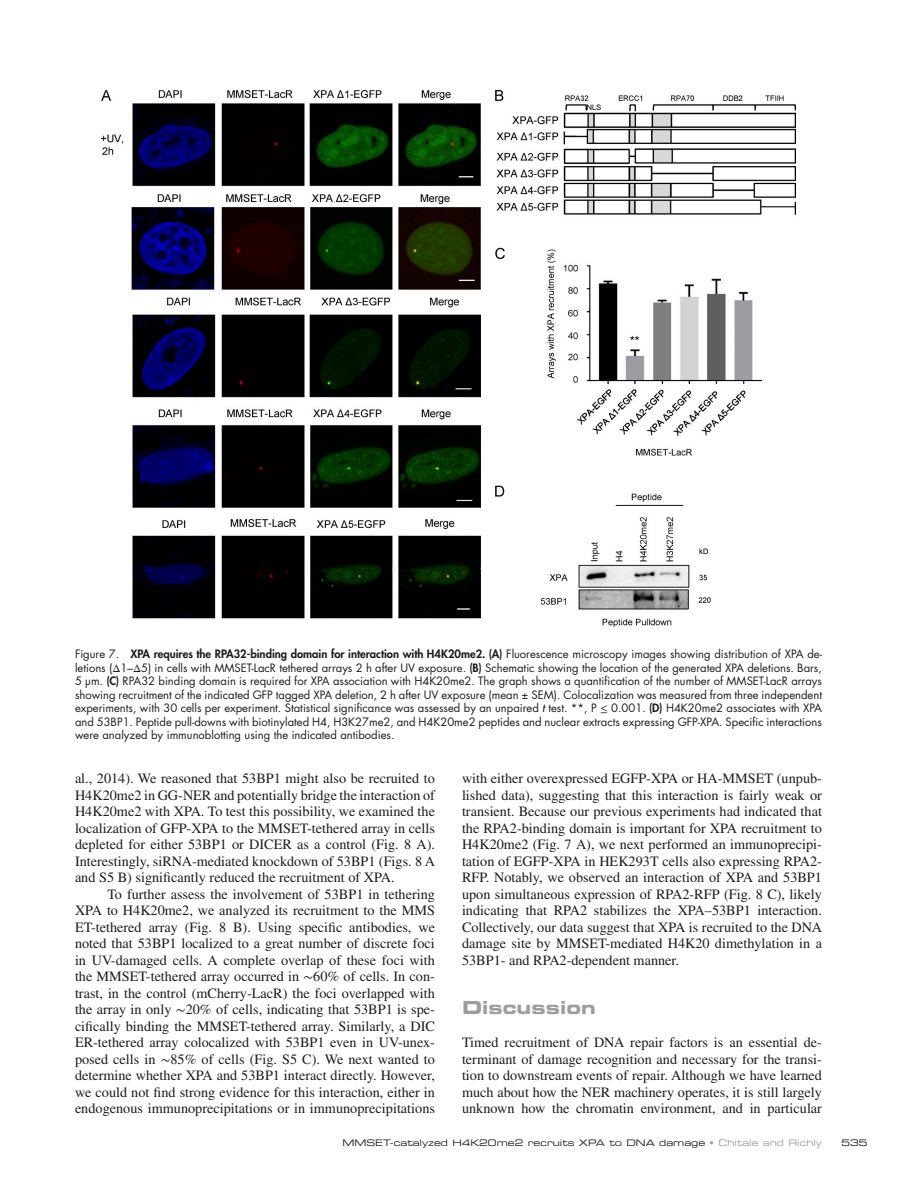
<style>
.page{position:relative;width:918px;height:1188px;background:#fff}
.page>*{position:absolute;margin:0;border:0;box-sizing:border-box;transform-origin:0 0}
.t1{font:18px "Eurostile LT Std Bold Ex 2";letter-spacing:.005em;color:#9d9d9d}
.t2{font:14.25px/16.5px "Times LT Std";color:#1d1d1b;text-align:justify}
.t3{font:11.25px/13.5px "Futura Std";color:#1d1d1b;text-align:justify}
.t4{font:9px "Eurostile LT Std Ex 2";color:#1d1d1b}
.s1{font-weight:800}
.s2{font-family:"STIX General"}
.s3{font-weight:500;font-style:italic}
.s4{color:#9d9d9d}
</style>
<div class="page">
<img style="left:101px;top:90px;width:695px;height:537px">
<p class="t3" style="left:75px;top:647px;width:749px">Figure 7. <span class="s1">XPA requires the RPA32-binding domain for interaction with H4K20me2. (A)</span> Fluorescence microscopy images showing distribution of XPA de&shy;letions (<span class="s2">Δ</span>1–<span class="s2">Δ</span>5) in cells with MMSET-LacR tethered arrays 2 h after UV exposure. <span class="s1">(B)</span> Schematic showing the location of the generated XPA deletions. Bars, 5 µm. <span class="s1">(C)</span> RPA32 binding domain is required for XPA association with H4K20me2. The graph shows a quantification of the number of MMSET-LacR arrays showing recruitment of the indicated GFP tagged XPA deletion, 2 h after UV exposure (mean ± SEM). Colocalization was measured from three independent experiments, with 30 cells per experiment. Statistical significance was assessed by an unpaired <span class="s3">t</span> test. **, P <span class="s2">≤</span> 0.001. <span class="s1">(D)</span> H4K20me2 associates with XPA and 53BP1. Peptide pull-downs with biotinylated H4, H3K27me2, and H4K20me2 peptides and nuclear extracts expressing GFP-XPA. Specific interactions were analyzed by immunoblotting using the indicated antibodies.</p>
<p class="t2" style="left:75px;top:770px;width:362px">al., 2014). We reasoned that 53BP1 might also be recruited to H4K20me2 in GG-NER and potentially bridge the interaction of H4K20me2 with XPA. To test this possibility, we examined the localization of GFP-XPA to the MMSET-tethered array in cells depleted for either 53BP1 or DICER as a control (Fig. 8 A).<br>Interestingly, siRNA-mediated knockdown of 53BP1 (Figs. 8 A and S5 B) significantly reduced the recruitment of XPA.</p>
<p class="t2" style="left:75px;top:885px;width:362px;text-indent:32px">To further assess the involvement of 53BP1 in tethering XPA to H4K20me2, we analyzed its recruitment to the MMS ET-tethered array (Fig. 8 B). Using specific antibodies, we noted that 53BP1 localized to a great number of discrete foci in UV-damaged cells. A complete overlap of these foci with the MMSET-tethered array occurred in <span class="s2">∼</span>60% of cells. In con&shy;trast, in the control (mCherry-LacR) the foci overlapped with the array in only <span class="s2">∼</span>20% of cells, indicating that 53BP1 is spe&shy;cifically binding the MMSET-tethered array. Similarly, a DIC ER-tethered array colocalized with 53BP1 even in UV-unex&shy;posed cells in <span class="s2">∼</span>85% of cells (Fig. S5 C). We next wanted to determine whether XPA and 53BP1 interact directly. However, we could not find strong evidence for this interaction, either in endogenous immunoprecipitations or in immunoprecipitations</p>
<p class="t2" style="left:462px;top:770px;width:362px">with either overexpressed EGFP-XPA or HA-MMSET (unpub&shy;lished data), suggesting that this interaction is fairly weak or transient. Because our previous experiments had indicated that the RPA2-binding domain is important for XPA recruitment to H4K20me2 (Fig. 7 A), we next performed an immunoprecipi&shy;tation of EGFP-XPA in HEK293T cells also expressing RPA2- RFP. Notably, we observed an interaction of XPA and 53BP1 upon simultaneous expression of RPA2-RFP (Fig. 8 C), likely indicating that RPA2 stabilizes the XPA–53BP1 interaction.<br>Collectively, our data suggest that XPA is recruited to the DNA damage site by MMSET-mediated H4K20 dimethylation in a 53BP1- and RPA2-dependent manner.</p>
<p class="t1" style="left:462px;top:995px;width:135px">Discussion</p>
<p class="t2" style="left:462px;top:1034px;width:362px">Timed recruitment of DNA repair factors is an essential de&shy;terminant of damage recognition and necessary for the transi&shy;tion to downstream events of repair. Although we have learned much about how the NER machinery operates, it is still largely unknown how the chromatin environment, and in particular</p>
<p class="t4" style="left:342px;top:1136px;width:13px">MM</p>
<p class="t4" style="left:366px;top:1136px;width:457px">SET-catalyzed H4K20me2 recruits XPA to DNA damage <span class="s4">• Chitale and R ichly</span></p>
<p class="t4" style="left:841px;top:1136px;width:28px">535</p>
</div>
